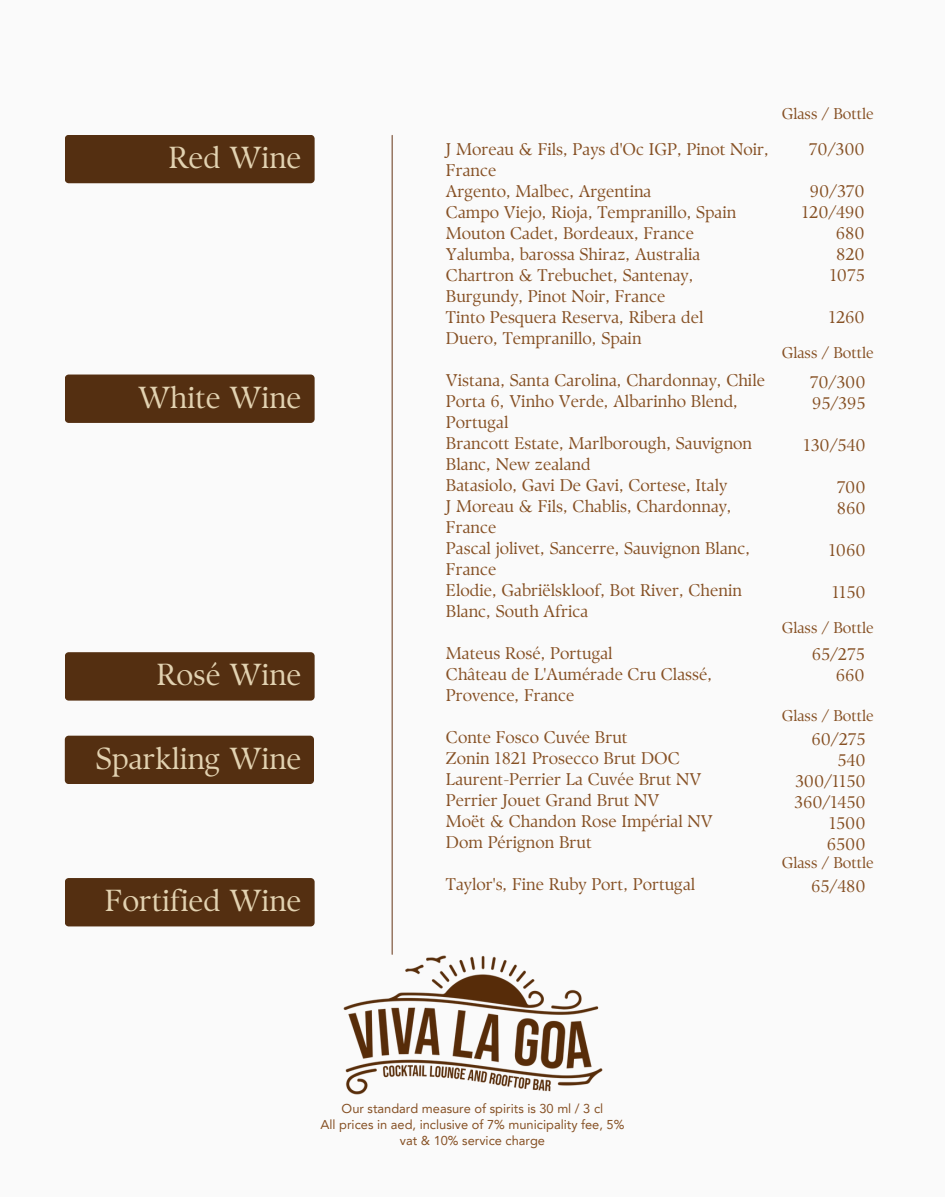
<style>
.page{position:relative;width:945px;height:1197px;background:#fafafa}
.page>*{position:absolute;margin:0;border:0;box-sizing:border-box;transform-origin:0 0}
.t1{font:30.45px "TY Serif D";color:#e2d2b1}
.t2{font:16.97px/21px "TY Serif D";color:#865024}
.t3{font:15.58px "TY Serif D";color:#865024}
.t4{font:12.78px/16.1px "Avenir LT Pro";color:#865024;text-align:center}
</style>
<div class="page">
<hr style="left:392px;top:135px;width:1px;height:819px;background:#88634c">
<div style="left:65px;top:135px;width:250px;height:48px;background:#542f11;border-radius:4px"></div>
<div style="left:65px;top:375px;width:250px;height:48px;background:#542f11;border-radius:4px"></div>
<div style="left:65px;top:652px;width:250px;height:49px;background:#542f11;border-radius:4px"></div>
<div style="left:65px;top:736px;width:249px;height:48px;background:#542f11;border-radius:4px"></div>
<div style="left:65px;top:878px;width:250px;height:48px;background:#542f11;border-radius:4px"></div>
<img style="left:343px;top:954px;width:260px;height:141px">
<h2 class="t1" style="left:169px;top:139px;width:134px">Red Wine</h2>
<h1 class="t1" style="left:138px;top:379px;width:165px">White Wine</h1>
<h2 class="t1" style="left:156px;top:656px;width:147px">Rosé Wine</h2>
<h2 class="t1" style="left:96px;top:740px;width:207px">Sparkling Wine</h2>
<h2 class="t1" style="left:105px;top:882px;width:198px">Fortified Wine</h2>
<h1 class="t2" style="left:446px;top:138px;width:324px">J Moreau &amp; Fils, Pays d'Oc IGP, Pinot Noir,<br>France<br>Argento, Malbec, Argentina<br>Campo Viejo, Rioja, Tempranillo, Spain<br>Mouton Cadet, Bordeaux, France<br>Yalumba, barossa Shiraz, Australia<br>Chartron &amp; Trebuchet, Santenay,<br>Burgundy, Pinot Noir, France<br>Tinto Pesquera Reserva, Ribera del<br>Duero, Tempranillo, Spain</h1>
<h2 class="t2" style="left:446px;top:369px;width:321px">Vistana, Santa Carolina, Chardonnay, Chile<br>Porta 6, Vinho Verde, Albarinho Blend,<br>Portugal<br>Brancott Estate, Marlborough, Sauvignon<br>Blanc, New zealand<br>Batasiolo, Gavi De Gavi, Cortese, Italy<br>J Moreau &amp; Fils, Chablis, Chardonnay,<br>France<br>Pascal jolivet, Sancerre, Sauvignon Blanc,<br>France<br>Elodie, Gabriëlskloof, Bot River, Chenin<br>Blanc, South Africa</h2>
<h2 class="t2" style="left:446px;top:642px;width:268px">Mateus Rosé, Portugal<br>Château de L'Aumérade Cru Classé,<br>Provence, France</h2>
<h1 class="t2" style="left:446px;top:726px;width:268px">Conte Fosco Cuvée Brut<br>Zonin 1821 Prosecco Brut DOC<br>Laurent-Perrier La Cuvée Brut NV<br>Perrier Jouet Grand Brut NV<br>Moët &amp; Chandon Rose Impérial NV<br>Dom Pérignon Brut</h1>
<h2 class="t2" style="left:446px;top:873px;width:251px">Taylor's, Fine Ruby Port, Portugal</h2>
<h2 class="t3" style="left:782px;top:104px;width:94px">Glass / Bottle</h2>
<h2 class="t2" style="left:809px;top:138px;width:57px">70/300</h2>
<h1 class="t2" style="left:802px;top:180px;width:64px;text-align:right">90/370<br>120/490<br>680<br>820<br>1075</h1>
<p class="t2" style="left:829px;top:306px;width:37px">1260</p>
<h2 class="t3" style="left:782px;top:343px;width:94px">Glass / Bottle</h2>
<h2 class="t2" style="left:810px;top:372px;width:57px">70/300<br>95/395</h2>
<h2 class="t2" style="left:804px;top:435px;width:64px">130/540</h2>
<h2 class="t2" style="left:837px;top:477px;width:30px">700<br>860</h2>
<h2 class="t2" style="left:829px;top:540px;width:38px">1060</h2>
<h2 class="t2" style="left:832px;top:582px;width:35px">1150</h2>
<h2 class="t3" style="left:782px;top:618px;width:94px">Glass / Bottle</h2>
<h2 class="t2" style="left:812px;top:644px;width:55px;text-align:right">65/275<br>660</h2>
<h2 class="t3" style="left:782px;top:707px;width:94px">Glass / Bottle</h2>
<h2 class="t2" style="left:794px;top:729px;width:73px;text-align:right">60/275<br>540<br>300/1150<br>360/1450<br>1500<br>6500</h2>
<h2 class="t2" style="left:811px;top:875px;width:56px">65/480</h2>
<h1 class="t3" style="left:782px;top:854px;width:94px">Glass / Bottle</h1>
<h2 class="t4" style="left:342px;top:1102px;width:263px">Our standard measure of spirits is 30 ml / 3 cl</h2>
<p class="t4" style="left:320px;top:1118px;width:305px">All prices in aed, inclusive of 7% municipality fee, 5% vat &amp; 10% service charge</p>
</div>
